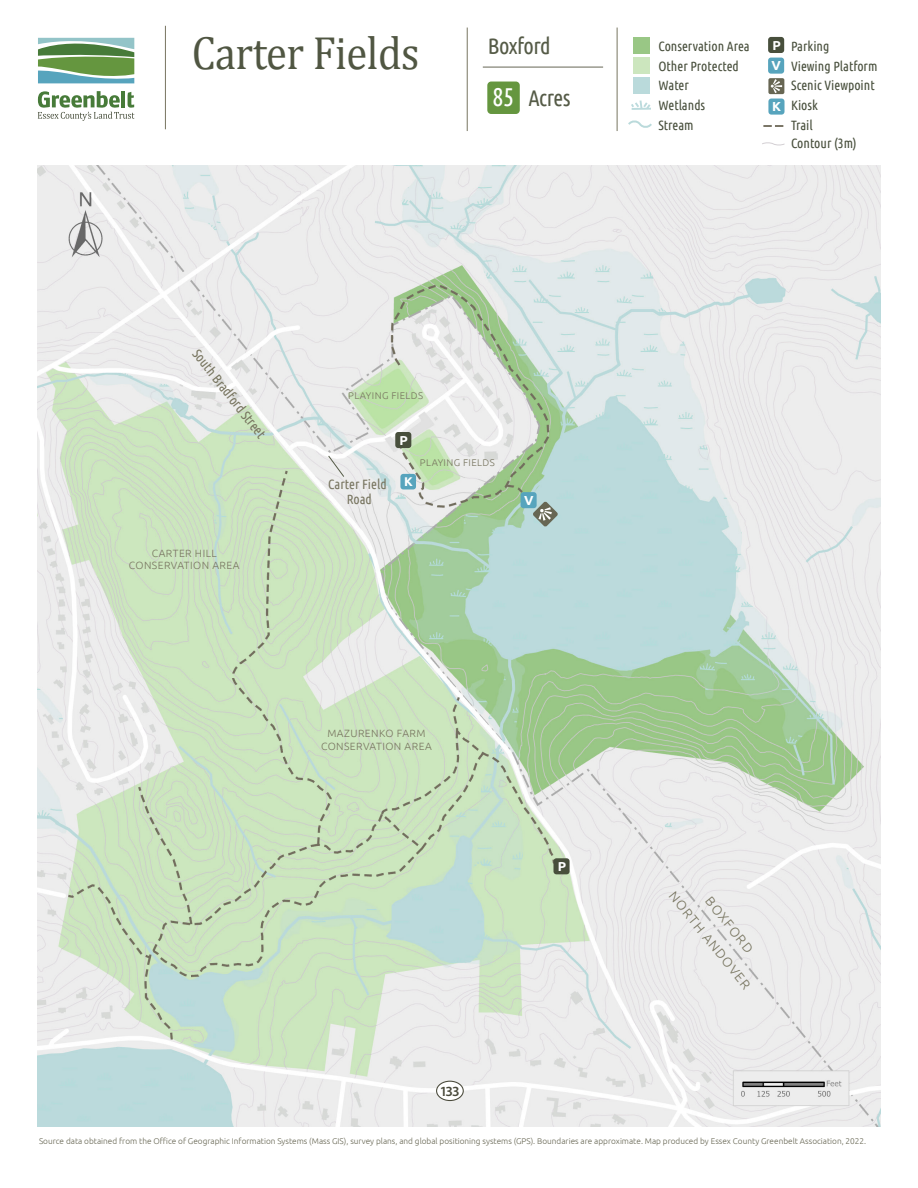
<style>
.page{position:relative;width:918px;height:1188px;background:#fff}
.page>*{position:absolute;margin:0;border:0;box-sizing:border-box;transform-origin:0 0}
.t1{font:46.8px "Cambria";letter-spacing:-.01em;color:#505642;scale:.91 1}
.t2{font:22.65px "Ubuntu Condensed";letter-spacing:-.02em;color:#555b47}
.t3{font:600 14.1px "Myriad Pro";color:#4a4a3b}
.t4{font:13.5px "Ubuntu Condensed";color:#484f3c}
.t5{font:13.5px "Ubuntu Condensed";color:#787560}
.t6{font:300 13.2px "Ubuntu";color:#787560}
.t7{font:700 13.05px "Ubuntu";color:#fff}
.t8{font:700 12.75px "Ubuntu";color:#fff}
.t9{font:300 10.5px/12.6px "Ubuntu";letter-spacing:.04em;color:#787560;text-align:center}
.t10{font:300 9.75px "Ubuntu";letter-spacing:.04em;color:#787560}
.t11{font:300 8.25px "Ubuntu";color:#676653}
.s1{font-size:25.8px;color:#fff}
</style>
<div class="page">
<svg style="left:763px;top:125px;width:20px;height:2px"></svg>
<img style="left:38px;top:165px;width:842px;height:961px">
<div style="left:634px;top:58px;width:16px;height:16px;background:#cce6be"></div>
<div style="left:768px;top:37px;width:16px;height:16px;background:#484f3c;border-radius:3px"></div>
<div style="left:395px;top:432px;width:16px;height:16px;background:#484f3c;border-radius:3px"></div>
<svg style="left:762px;top:142px;width:23px;height:3px"></svg>
<div style="left:768px;top:58px;width:16px;height:16px;background:#57a4bd;border-radius:3px"></div>
<div style="left:521px;top:492px;width:16px;height:16px;background:#57a4bd;border-radius:3px"></div>
<div style="left:634px;top:38px;width:16px;height:16px;background:#99c785"></div>
<div style="left:634px;top:78px;width:16px;height:16px;background:#badadb"></div>
<hr style="left:617px;top:28px;width:1px;height:103px;background:#787560">
<hr style="left:467px;top:28px;width:1px;height:103px;background:#787560">
<hr style="left:165px;top:26px;width:1px;height:103px;background:#787560">
<svg style="left:38px;top:91px;width:96px;height:30px"></svg>
<svg style="left:38px;top:37px;width:96px;height:46px;background:#7eab85"></svg>
<hr style="left:483px;top:67px;width:120px;height:1px;background:#676756">
<div style="left:487px;top:82px;width:33px;height:32px;background:#65963f;border-radius:4px"></div>
<svg style="left:628px;top:120px;width:24px;height:8px"></svg>
<svg style="left:631px;top:100px;width:20px;height:10px"></svg>
<svg style="left:328px;top:455px;width:17px;height:23px"></svg>
<svg style="left:768px;top:78px;width:16px;height:16px"></svg>
<svg style="left:533px;top:502px;width:25px;height:25px"></svg>
<div style="left:400px;top:474px;width:16px;height:15px;background:#57a4bd;border-radius:3px"></div>
<div style="left:768px;top:99px;width:17px;height:16px;background:#57a4bd;border-radius:3px"></div>
<div style="left:554px;top:858px;width:16px;height:16px;background:#484f3c;border-radius:3px"></div>
<div style="left:437px;top:1081px;width:26px;height:20px;background:#fff;border-radius:50%"></div>
<div style="left:436px;top:1081px;width:28px;height:20px;border:1px solid #4a4a3b;border-radius:50%"></div>
<p class="t1" style="left:192px;top:24px;width:252px">Carter Fields</p>
<p class="t2" style="left:488px;top:32px;width:65px">Boxford</p>
<p class="t2" style="left:493px;top:84px;width:80px"><span class="s1">85</span> Acres</p>
<p class="t5" style="left:202px;top:346px;width:110px;rotate:52deg">South Bradford Street</p>
<p class="t9" style="left:152px;top:546px;width:66px">CARTER HILL</p>
<p class="t9" style="left:129px;top:559px;width:112px">CONSERVATION AREA</p>
<p class="t10" style="left:348px;top:390px;width:76px">PLAYING FIELDS</p>
<p class="t5" style="left:328px;top:476px;width:60px">Carter Field</p>
<p class="t5" style="left:347px;top:491px;width:27px">Road</p>
<p class="t7" style="left:400px;top:432px;width:10px">P</p>
<p class="t8" style="left:404px;top:474px;width:10px">K</p>
<p class="t10" style="left:420px;top:457px;width:76px">PLAYING FIELDS</p>
<p class="t7" style="left:524px;top:492px;width:11px">V</p>
<p class="t9" style="left:321px;top:727px;width:112px">MAZURENKO FARM<br>CONSERVATION AREA</p>
<p class="t7" style="left:558px;top:859px;width:10px">P</p>
<p class="t3" style="left:440px;top:1082px;width:21px">133</p>
<p class="t4" style="left:658px;top:38px;width:93px">Conservation Area</p>
<p class="t4" style="left:658px;top:57px;width:82px">Other Protected</p>
<p class="t4" style="left:658px;top:77px;width:32px">Water</p>
<p class="t4" style="left:658px;top:97px;width:48px">Wetlands</p>
<p class="t4" style="left:658px;top:117px;width:37px">Stream</p>
<p class="t7" style="left:772px;top:37px;width:10px">P</p>
<p class="t7" style="left:772px;top:58px;width:11px">V</p>
<p class="t7" style="left:772px;top:99px;width:10px">K</p>
<p class="t4" style="left:791px;top:38px;width:40px">Parking</p>
<p class="t4" style="left:791px;top:58px;width:88px">Viewing Platform</p>
<p class="t4" style="left:791px;top:77px;width:85px">Scenic Viewpoint</p>
<p class="t4" style="left:791px;top:97px;width:28px">Kiosk</p>
<p class="t4" style="left:791px;top:117px;width:23px">Trail</p>
<p class="t4" style="left:791px;top:135px;width:67px">Contour (3m)</p>
<p class="t6" style="left:678px;top:888px;width:122px;rotate:51deg">NORTH ANDOVER</p>
<p class="t6" style="left:714px;top:893px;width:69px;rotate:51deg">BOXFORD</p>
<p class="t11" style="left:39px;top:1136px;width:829px">Source data obtained from the Office of Geographic Information Systems (Mass GIS), survey plans, and global positioning systems (GPS). Boundaries are approximate. Map produced by Essex County Greenbelt Association, 2022.</p>
</div>
